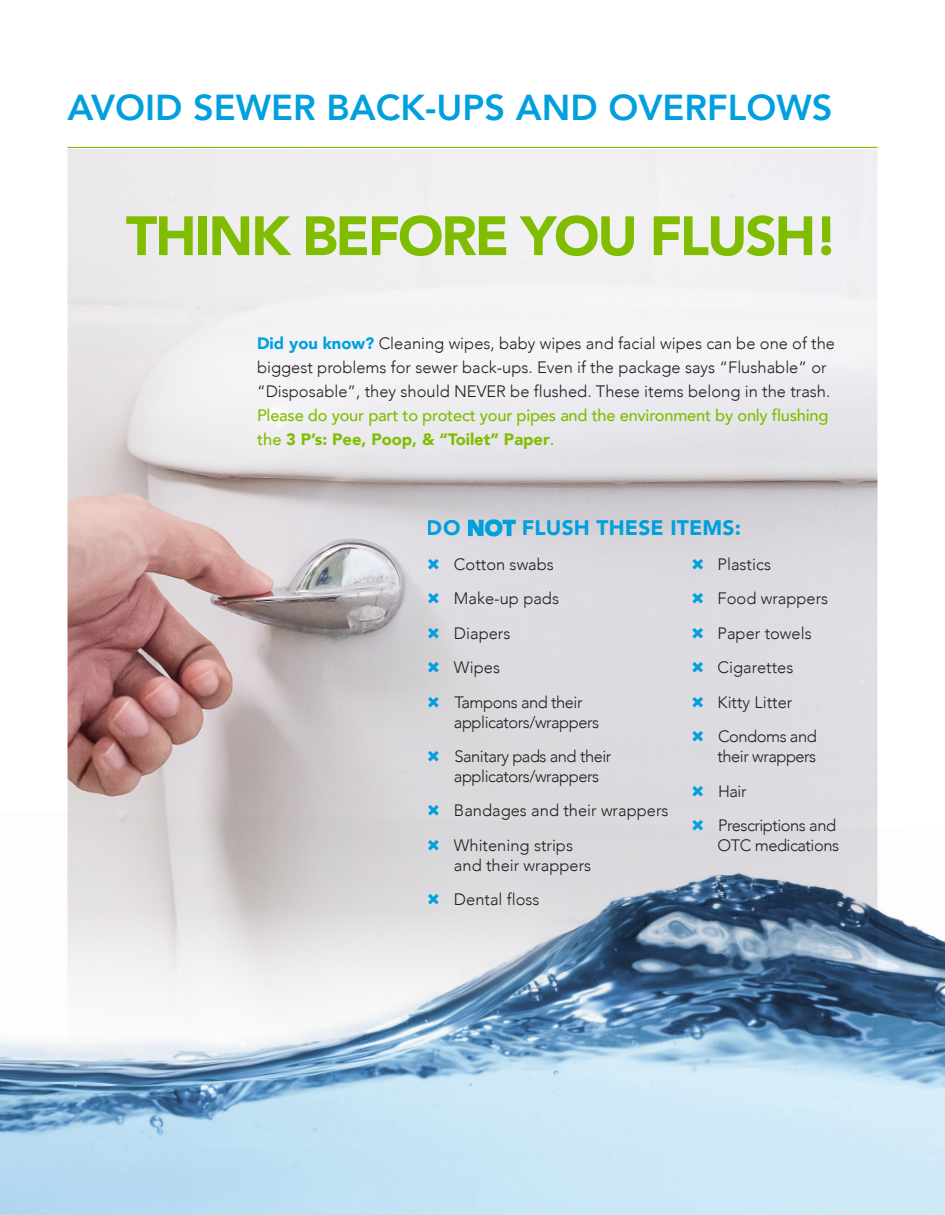
<style>
.page{position:relative;width:945px;height:1215px;background:#fff}
.page>*{position:absolute;margin:0;border:0;box-sizing:border-box;transform-origin:0 0}
.t1{font:900 54.75px "Avenir";letter-spacing:-.04em;color:#80bd01}
.Header_1{font:800 36px "Avenir";color:#009fde}
.t2{font:900 21px "Avenir";letter-spacing:.01em;color:#009fde}
.t3{font:300 16.5px/34.5px "Avenir";color:#231f20}
.t4{font:300 16.5px/34.5px "Avenir";letter-spacing:-.03em;color:#231f20}
.s1{font-weight:900;color:#009fde}
.s2{font-weight:500;color:#80bd01}
.s3{font-weight:900;color:#80bd01}
</style>
<div class="page">
<hr style="left:68px;top:147px;width:810px;height:1px;background:#80bd01">
<img style="left:68px;top:149px;width:810px;height:662px">
<img style="left:0;top:811px;width:945px;height:404px">
<svg style="left:429px;top:558px;width:11px;height:11px"></svg>
<svg style="left:429px;top:593px;width:11px;height:11px"></svg>
<svg style="left:429px;top:627px;width:11px;height:11px"></svg>
<svg style="left:429px;top:662px;width:11px;height:11px"></svg>
<svg style="left:429px;top:696px;width:11px;height:11px"></svg>
<svg style="left:429px;top:751px;width:11px;height:11px"></svg>
<svg style="left:429px;top:805px;width:11px;height:11px"></svg>
<svg style="left:429px;top:839px;width:11px;height:11px"></svg>
<svg style="left:429px;top:894px;width:11px;height:11px"></svg>
<svg style="left:693px;top:558px;width:10px;height:11px"></svg>
<svg style="left:693px;top:593px;width:10px;height:11px"></svg>
<svg style="left:693px;top:627px;width:10px;height:11px"></svg>
<svg style="left:693px;top:662px;width:10px;height:11px"></svg>
<svg style="left:693px;top:696px;width:10px;height:11px"></svg>
<svg style="left:693px;top:731px;width:10px;height:11px"></svg>
<svg style="left:693px;top:785px;width:10px;height:11px"></svg>
<svg style="left:693px;top:820px;width:10px;height:11px"></svg>
<p class="Header_1" style="left:68px;top:79px;width:766px">AVOID SEWER BACK-UPS AND OVERFLOWS</p>
<p class="t1" style="left:126px;top:189px;width:714px">THINK BEFORE YOU FLUSH!</p>
<p class="t3" style="left:257px;top:331px;width:580px;line-height:24px"><span class="s1">Did you know?</span> Cleaning wipes, baby wipes and facial wipes can be one of the biggest problems for sewer back-ups. Even if the package says “Flushable” or “Disposable”, they should NEVER be flushed. These items belong in the trash.<br><span class="s2">Please do your part to protect your pipes and the environment by only flushing the</span> <span class="s3">3 P’s: Pee, Poop, &amp; “Toilet” Paper</span><span class="s2">.</span></p>
<p class="t2" style="left:427px;top:510px;width:316px">DO NOT FLUSH THESE ITEMS:</p>
<p class="t3" style="left:454px;top:547px;width:130px">Cotton swabs<br>Make-up pads<br>Diapers<br>Wipes<br>Tampons and their</p>
<p class="t4" style="left:454px;top:705px;width:159px">applicators/wrappers<br>Sanitary pads and their</p>
<p class="t3" style="left:454px;top:759px;width:216px">applicators/wrappers<br>Bandages and their wrappers<br>Whitening strips</p>
<p class="t3" style="left:454px;top:848px;width:139px">and their wrappers<br>Dental floss</p>
<p class="t3" style="left:718px;top:547px;width:112px">Plastics<br>Food wrappers<br>Paper towels<br>Cigarettes<br>Kitty Litter<br>Condoms and</p>
<p class="t4" style="left:718px;top:739px;width:120px">their wrappers<br>Hair<br>Prescriptions and</p>
<p class="t4" style="left:718px;top:828px;width:123px">OTC medications</p>
</div>
